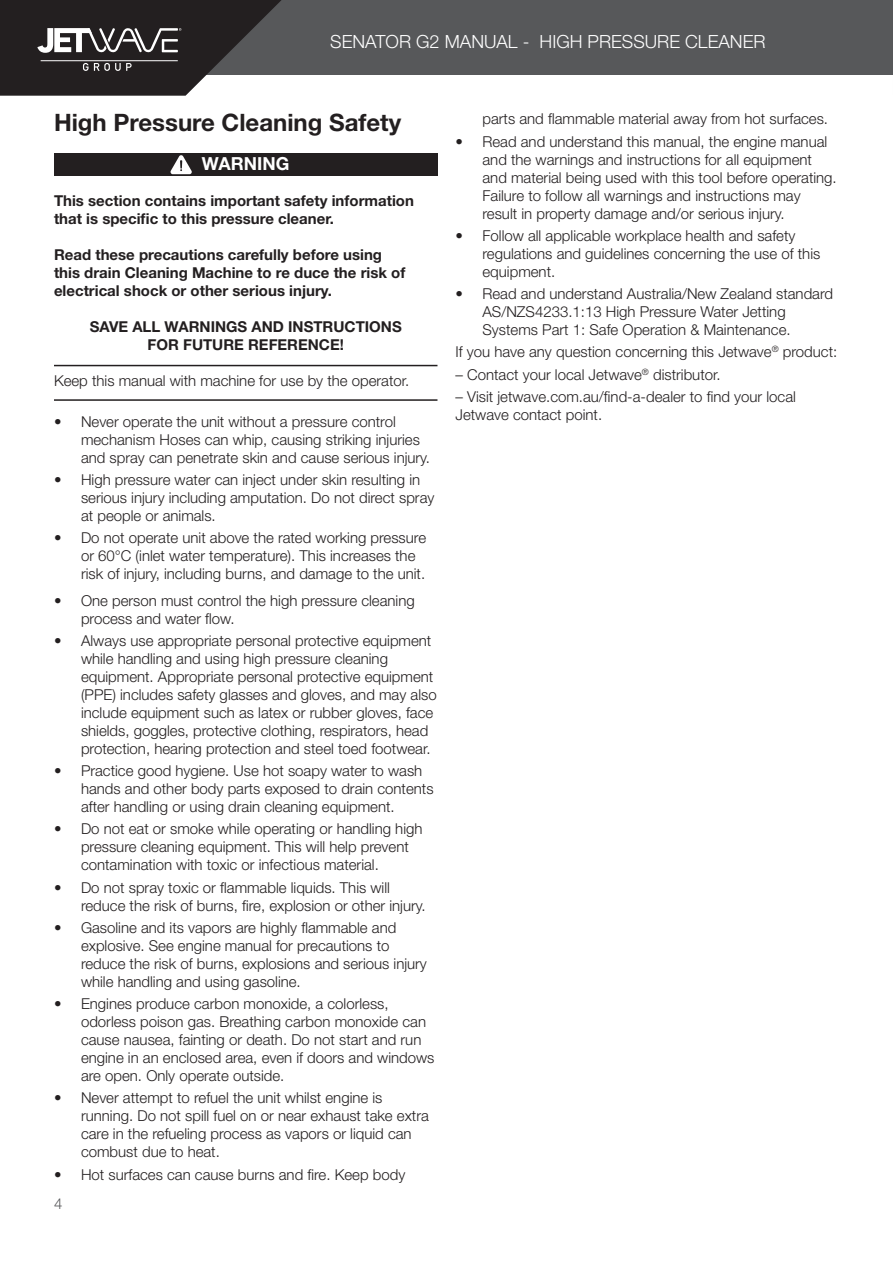
<style>
.page{position:relative;width:893px;height:1263px;background:#fff}
.page>*{position:absolute;margin:0;border:0;box-sizing:border-box;transform-origin:0 0}
.t1{font:700 24px "Helvetica Neue LT Std";color:#231f20}
.t2{font:300 18.15px "Helvetica Neue LT Std";color:#fff}
.t3{font:700 18px "Helvetica Neue LT Std";color:#fff}
.t4{font:300 15px/18px "Helvetica Neue LT Std";color:#231f20}
.t5{font:700 15px/18px "Helvetica Neue LT Std";color:#231f20}
.t6{font:300 15px "Helvetica Neue LT Std";color:#57585a}
</style>
<div class="page">
<div style="left:0;top:0;width:893px;height:74px;background:#57585a"></div>
<svg style="left:0;top:0;width:282px;height:96px"></svg>
<div style="left:54px;top:154px;width:383px;height:22px;background:#231f20"></div>
<hr style="left:54px;top:365px;width:383px;height:1px;background:#231f20">
<hr style="left:54px;top:399px;width:383px;height:2px;background:#231f20">
<svg style="left:170px;top:155px;width:22px;height:19px"></svg>
<p class="t2" style="left:330px;top:30px;width:437px">SENATOR G2 MANUAL - HIGH PRESSURE CLEANER</p>
<p class="t1" style="left:54px;top:107px;width:349px">High Pressure Cleaning Safety</p>
<p class="t3" style="left:202px;top:153px;width:89px">WARNING</p>
<p class="t5" style="left:54px;top:192px;width:361px">This section contains important safety information that is specific to this pressure cleaner.</p>
<p class="t5" style="left:54px;top:246px;width:353px">Read these precautions carefully before using this drain Cleaning Machine to re duce the risk of electrical shock or other serious injury.</p>
<p class="t5" style="left:90px;top:318px;width:314px">SAVE ALL WARNINGS AND INSTRUCTIONS</p>
<p class="t5" style="left:148px;top:336px;width:198px">FOR FUTURE REFERENCE!</p>
<p class="t4" style="left:54px;top:372px;width:357px">Keep this manual with machine for use by the operator.</p>
<p class="t4" style="left:81px;top:412px;width:350px;text-indent:-27px">• Never operate the unit without a pressure control mechanism Hoses can whip, causing striking injuries and spray can penetrate skin and cause serious injury.</p>
<p class="t4" style="left:81px;top:470px;width:355px;text-indent:-27px">• High pressure water can inject under skin resulting in serious injury including amputation. Do not direct spray at people or animals.</p>
<p class="t4" style="left:81px;top:528px;width:347px;text-indent:-27px">• Do not operate unit above the rated working pressure or 60°C (inlet water temperature). This increases the risk of injury, including burns, and damage to the unit.</p>
<p class="t4" style="left:81px;top:591px;width:335px;text-indent:-27px">• One person must control the high pressure cleaning process and water flow.</p>
<p class="t4" style="left:81px;top:631px;width:357px;text-indent:-27px">• Always use appropriate personal protective equipment while handling and using high pressure cleaning equipment. Appropriate personal protective equipment (PPE) includes safety glasses and gloves, and may also include equipment such as latex or rubber gloves, face shields, goggles, protective clothing, respirators, head protection, hearing protection and steel toed footwear.</p>
<p class="t4" style="left:81px;top:761px;width:354px;text-indent:-27px">• Practice good hygiene. Use hot soapy water to wash hands and other body parts exposed to drain contents after handling or using drain cleaning equipment.</p>
<p class="t4" style="left:81px;top:820px;width:343px;text-indent:-27px">• Do not eat or smoke while operating or handling high pressure cleaning equipment. This will help prevent contamination with toxic or infectious material.</p>
<p class="t4" style="left:81px;top:878px;width:346px;text-indent:-27px">• Do not spray toxic or flammable liquids. This will reduce the risk of burns, fire, explosion or other injury.</p>
<p class="t4" style="left:81px;top:918px;width:347px;text-indent:-27px">• Gasoline and its vapors are highly flammable and explosive. See engine manual for precautions to reduce the risk of burns, explosions and serious injury while handling and using gasoline.</p>
<p class="t4" style="left:81px;top:994px;width:355px;text-indent:-27px">• Engines produce carbon monoxide, a colorless, odorless poison gas. Breathing carbon monoxide can cause nausea, fainting or death. Do not start and run engine in an enclosed area, even if doors and windows are open. Only operate outside.</p>
<p class="t4" style="left:81px;top:1089px;width:349px;text-indent:-27px">• Never attempt to refuel the unit whilst engine is running. Do not spill fuel on or near exhaust take extra care in the refueling process as vapors or liquid can combust due to heat.</p>
<p class="t4" style="left:54px;top:1165px;width:353px">• Hot surfaces can cause burns and fire. Keep body</p>
<p class="t6" style="left:54px;top:1194px;width:10px">4</p>
<p class="t4" style="left:482px;top:110px;width:347px">parts and flammable material away from hot surfaces.</p>
<p class="t4" style="left:482px;top:132px;width:356px;text-indent:-27px">• Read and understand this manual, the engine manual and the warnings and instructions for all equipment and material being used with this tool before operating.<br>Failure to follow all warnings and instructions may result in property damage and/or serious injury.</p>
<p class="t4" style="left:482px;top:226px;width:339px;text-indent:-27px">• Follow all applicable workplace health and safety regulations and guidelines concerning the use of this equipment.</p>
<p class="t4" style="left:482px;top:284px;width:352px;text-indent:-27px">• Read and understand Australia/New Zealand standard<br>AS/NZS4233.1:13 High Pressure Water Jetting<br>Systems Part 1: Safe Operation &amp; Maintenance.</p>
<p class="t4" style="left:455px;top:343px;width:383px">If you have any question concerning this Jetwave<sup>®</sup> product:</p>
<p class="t4" style="left:455px;top:365px;width:267px">– Contact your local Jetwave<sup>®</sup> distributor.</p>
<p class="t4" style="left:455px;top:387px;width:342px">– Visit jetwave.com.au/find-a-dealer to find your local<br>Jetwave contact point.</p>
</div>
